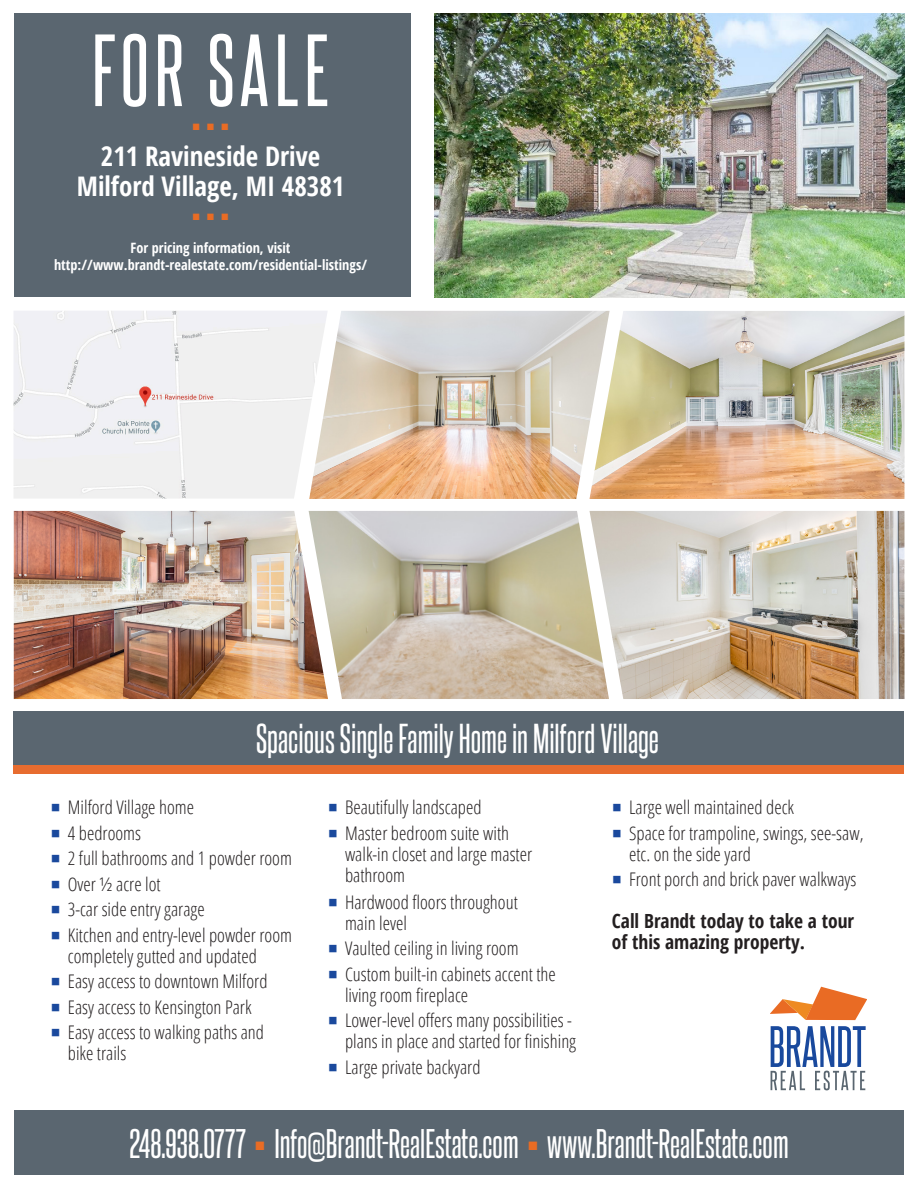
<style>
.page{position:relative;width:918px;height:1188px;background:#fff}
.page>*{position:absolute;margin:0;border:0;box-sizing:border-box;transform-origin:0 0}
.t1{font:87px "Steelfish Rg";letter-spacing:.07em;color:#fff}
.t2{font:36px "Steelfish Rg";color:#fff}
.t3{font:35.7px "Steelfish Rg";color:#fff}
.t4{font:700 27px "Open Sans Condensed";color:#fff}
.t5{font:700 19.5px/21px "Open Sans Condensed";color:#231f20}
.t6{font:300 18.75px/21px "Open Sans Condensed";color:#231f20}
.t7{font:700 14.25px "Open Sans Condensed";color:#fff}
.t8{font:9px "Zapf Ding Bats";color:#e96c24}
.s1{font-family:"Minion Pro";font-weight:400;font-size:25.5px;color:#1a499d}
</style>
<div class="page">
<img style="left:610px;top:311px;width:294px;height:188px">
<div style="left:14px;top:711px;width:890px;height:63px;background:#5a6670"></div>
<img style="left:434px;top:14px;width:470px;height:283px">
<div style="left:14px;top:13px;width:396px;height:284px;background:#5a6670"></div>
<div style="left:14px;top:1110px;width:890px;height:64px;background:#5a6670"></div>
<div style="left:14px;top:311px;width:295px;height:188px;background:#f0f0f0"></div>
<img style="left:609px;top:511px;width:295px;height:188px">
<img style="left:14px;top:511px;width:295px;height:188px">
<img style="left:309px;top:311px;width:301px;height:188px">
<img style="left:309px;top:511px;width:300px;height:188px">
<svg style="left:771px;top:1026px;width:95px;height:64px"></svg>
<svg style="left:770px;top:987px;width:97px;height:33px"></svg>
<div style="left:14px;top:765px;width:890px;height:9px;background:#e76c2f"></div>
<p class="t1" style="left:92px;top:9px;width:238px">FOR SALE</p>
<p class="t8" style="left:193px;top:122px;width:37px">■ ■ ■</p>
<p class="t4" style="left:101px;top:137px;width:221px">211 Ravineside Drive</p>
<p class="t4" style="left:77px;top:167px;width:269px">Milford Village, MI 48381</p>
<p class="t8" style="left:193px;top:212px;width:37px">■ ■ ■</p>
<p class="t7" style="left:131px;top:238px;width:161px">For pricing information, visit</p>
<p class="t7" style="left:54px;top:254px;width:315px">http://www.brandt-realestate.com/residential-listings/</p>
<p class="t2" style="left:256px;top:713px;width:405px">Spacious Single Family Home in Milford Village</p>
<p class="t6" style="left:51px;top:797px;width:145px"><span class="s1">■</span> Milford Village home</p>
<p class="t6" style="left:51px;top:822px;width:92px"><span class="s1">■</span> 4 bedrooms</p>
<p class="t6" style="left:51px;top:848px;width:243px"><span class="s1">■</span> 2 full bathrooms and 1 powder room</p>
<p class="t6" style="left:51px;top:873px;width:112px"><span class="s1">■</span> Over ½ acre lot</p>
<p class="t6" style="left:51px;top:899px;width:156px"><span class="s1">■</span> 3-car side entry garage</p>
<p class="t6" style="left:68px;top:924px;width:226px;text-indent:-17px"><span class="s1">■</span> Kitchen and entry-level powder room completely gutted and updated</p>
<p class="t6" style="left:51px;top:971px;width:218px"><span class="s1">■</span> Easy access to downtown Milford</p>
<p class="t6" style="left:51px;top:996px;width:202px"><span class="s1">■</span> Easy access to Kensington Park</p>
<p class="t6" style="left:68px;top:1022px;width:198px;text-indent:-17px"><span class="s1">■</span> Easy access to walking paths and bike trails</p>
<p class="t6" style="left:328px;top:797px;width:155px"><span class="s1">■</span> Beautifully landscaped</p>
<p class="t6" style="left:345px;top:822px;width:189px;text-indent:-17px"><span class="s1">■</span> Master bedroom suite with walk-in closet and large master bathroom</p>
<p class="t6" style="left:345px;top:891px;width:174px;text-indent:-17px"><span class="s1">■</span> Hardwood floors throughout main level</p>
<p class="t6" style="left:328px;top:938px;width:192px"><span class="s1">■</span> Vaulted ceiling in living room</p>
<p class="t6" style="left:345px;top:963px;width:212px;text-indent:-17px"><span class="s1">■</span> Custom built-in cabinets accent the living room fireplace</p>
<p class="t6" style="left:328px;top:1010px;width:250px;text-align:right"><span class="s1">■</span> Lower-level offers many possibilities - plans in place and started for finishing</p>
<p class="t6" style="left:328px;top:1056px;width:154px"><span class="s1">■</span> Large private backyard</p>
<p class="t6" style="left:612px;top:797px;width:184px"><span class="s1">■</span> Large well maintained deck</p>
<p class="t6" style="left:629px;top:822px;width:236px;text-indent:-17px"><span class="s1">■</span> Space for trampoline, swings, see-saw, etc. on the side yard</p>
<p class="t6" style="left:612px;top:869px;width:246px"><span class="s1">■</span> Front porch and brick paver walkways</p>
<p class="t5" style="left:612px;top:910px;width:244px">Call Brandt today to take a tour of this amazing property.</p>
<p class="t3" style="left:129px;top:1118px;width:661px">248.938.0777 <sup>■</sup> Info@Brandt-RealEstate.com <sup>■</sup> www.Brandt-RealEstate.com</p>
</div>
